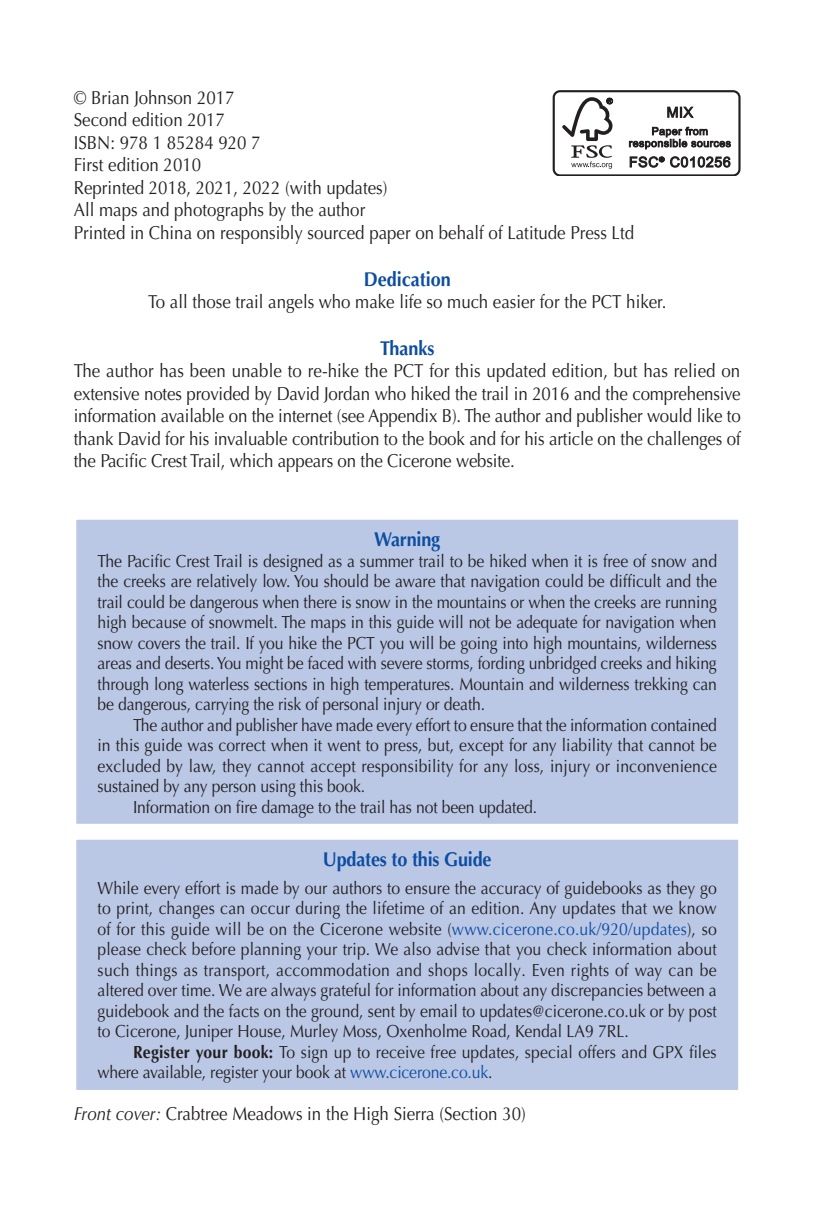
<style>
.page{position:relative;width:827px;height:1220px;background:#fff}
.page>*{position:absolute;margin:0;border:0;box-sizing:border-box;transform-origin:0 0}
.t1{font:700 20px "Optima LT Pro";letter-spacing:-.01em;color:#0d4da1;scale:.9 1}
.t2{font:18.75px/22.5px "Optima LT Pro";color:#231f20;scale:.9 1}
.t3{font:17.5px/20.5px "Optima LT Pro";letter-spacing:-.01em;color:#231f20;text-align:justify;scale:.9 1}
.t4{font:17.5px "Optima LT Pro";letter-spacing:.01em;color:#231f20;scale:.9 1}
.s1{color:#0d4da1}
.s2{font-weight:700}
.s3{font-style:italic}
</style>
<div class="page">
<div style="left:75px;top:838px;width:664px;height:253px;background:#bac8e6"></div>
<div style="left:74px;top:837px;width:666px;height:255px;border:2px solid #fff"></div>
<div style="left:75px;top:518px;width:664px;height:307px;background:#bac8e6"></div>
<div style="left:74px;top:517px;width:666px;height:309px;border:2px solid #fff"></div>
<div style="left:552px;top:91px;width:188px;height:85px;border:2px solid #231f20;border-radius:6px"></div>
<svg style="left:562px;top:97px;width:51px;height:72px"></svg>
<svg style="left:628px;top:106px;width:103px;height:44px"></svg>
<svg style="left:629px;top:156px;width:101px;height:12px"></svg>
<p class="t2" style="left:74px;top:86px;width:623px">© Brian Johnson 2017<br>Second edition 2017<br>ISBN: 978 1 85284 920 7<br>First edition 2010<br>Reprinted 2018, 2021, 2022 (with updates)<br>All maps and photographs by the author<br>Printed in China on responsibly sourced paper on behalf of Latitude Press Ltd</p>
<p class="t1" style="left:363px;top:266px;width:98px">Dedication</p>
<p class="t2" style="left:148px;top:291px;width:577px">To all those trail angels who make life so much easier for the PCT hiker.</p>
<p class="t1" style="left:380px;top:335px;width:62px">Thanks</p>
<p class="t2" style="left:74px;top:360px;width:742px;text-align:justify">The author has been unable to re-hike the PCT for this updated edition, but has relied on extensive notes provided by David Jordan who hiked the trail in 2016 and the comprehensive information available on the internet (see Appendix B). The author and publisher would like to thank David for his invaluable contribution to the book and for his article on the challenges of the Pacific Crest Trail, which appears on the Cicerone website.</p>
<p class="t1" style="left:374px;top:527px;width:75px">Warning</p>
<p class="t3" style="left:97px;top:551px;width:689px">The Pacific Crest Trail is designed as a summer trail to be hiked when it is free of snow and the creeks are relatively low. You should be aware that navigation could be difficult and the trail could be dangerous when there is snow in the mountains or when the creeks are running high because of snowmelt. The maps in this guide will not be adequate for navigation when snow covers the trail. If you hike the PCT you will be going into high mountains, wilderness areas and deserts. You might be faced with severe storms, fording unbridged creeks and hiking through long waterless sections in high temperatures. Mountain and wilderness trekking can be dangerous, carrying the risk of personal injury or death.</p>
<p class="t3" style="left:133px;top:715px;width:650px">The author and publisher have made every effort to ensure that the information contained</p>
<p class="t3" style="left:97px;top:735px;width:689px">in this guide was correct when it went to press, but, except for any liability that cannot be</p>
<p class="t4" style="left:97px;top:755px;width:689px">excluded by law, they cannot accept responsibility for any loss, injury or inconvenience</p>
<p class="t3" style="left:97px;top:776px;width:299px">sustained by any person using this book.</p>
<p class="t3" style="left:133px;top:797px;width:450px">Information on fire damage to the trail has not been updated.</p>
<p class="t1" style="left:323px;top:846px;width:189px">Updates to this Guide</p>
<p class="t3" style="left:97px;top:877px;width:689px">While every effort is made by our authors to ensure the accuracy of guidebooks as they go to print, changes can occur during the lifetime of an edition. Any updates that we know of for this guide will be on the Cicerone website (<span class="s1">www.cicerone.co.uk/920/updates</span>), so please check before planning your trip. We also advise that you check information about such things as transport, accommodation and shops locally. Even rights of way can be altered over time. We are always grateful for information about any discrepancies between a guidebook and the facts on the ground, sent by email to updates@cicerone.co.uk or by post to Cicerone, Juniper House, Murley Moss, Oxenholme Road, Kendal LA9 7RL.</p>
<p class="t3" style="left:97px;top:1041px;width:688px;text-indent:35px"><span class="s2">Register your book:</span> To sign up to receive free updates, special offers and GPX files where available, register your book at <span class="s1">www.cicerone.co.uk</span>.</p>
<p class="t2" style="left:74px;top:1102px;width:503px"><span class="s3">Front cover:</span> Crabtree Meadows in the High Sierra (Section 30)</p>
</div>
